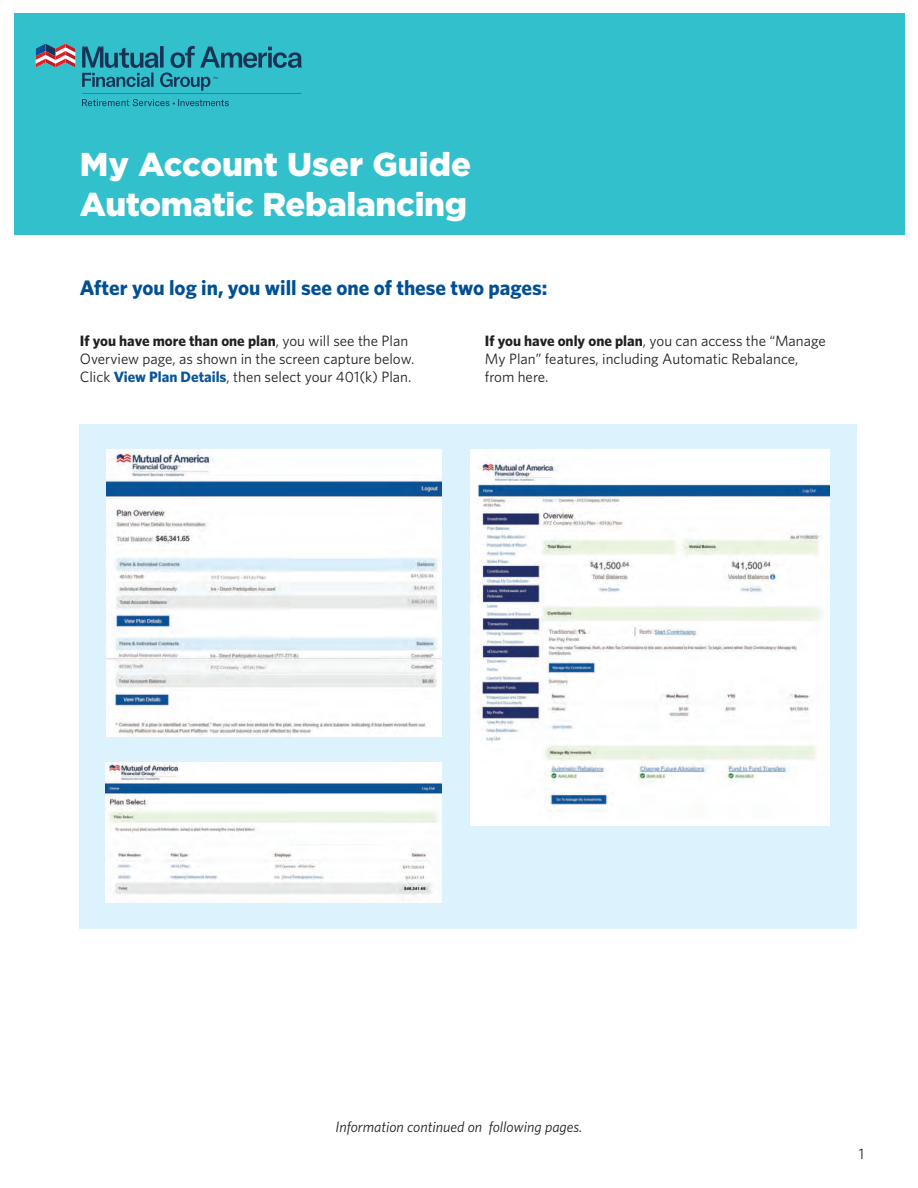
<style>
.page{position:relative;width:918px;height:1188px;background:#fff}
.page>*{position:absolute;margin:0;border:0;box-sizing:border-box;transform-origin:0 0}
.t1{font:900 33px/39.6px "Gotham";letter-spacing:-.01em;color:#fff}
.t2{font:700 21px "Whitney";color:#015093}
.t3{font:15px/18px "Whitney";color:#231f20}
.t4{font:italic 15px "Whitney";color:#231f20}
.s1{font-weight:700}
.s2{font-weight:700;color:#0b549a}
</style>
<div class="page">
<div style="left:14px;top:14px;width:891px;height:221px;background:#31c0cc"></div>
<svg style="left:82px;top:46px;width:220px;height:60px"></svg>
<svg style="left:36px;top:43px;width:39px;height:25px"></svg>
<div style="left:80px;top:424px;width:777px;height:505px;background:#dcf2fc"></div>
<img style="left:105px;top:762px;width:336px;height:140px">
<img style="left:471px;top:450px;width:358px;height:376px">
<img style="left:106px;top:450px;width:335px;height:286px">
<h1 class="t1" style="left:80px;top:145px;width:393px">My Account User Guide<br>Automatic Rebalancing</h1>
<h2 class="t2" style="left:80px;top:274px;width:469px">After you log in, you will see one of these two pages:</h2>
<p class="t3" style="left:80px;top:331px;width:336px"><span class="s1">If you have more than one plan</span>, you will see the Plan<br>Overview page, as shown in the screen capture below.<br>Click <span class="s2">View Plan Details</span>, then select your 401(k) Plan.</p>
<p class="t3" style="left:485px;top:331px;width:342px"><span class="s1">If you have only one plan</span>, you can access the “Manage<br>My Plan” features, including Automatic Rebalance, from here.</p>
<p class="t4" style="left:336px;top:1117px;width:248px">Information continued on following pages.</p>
<p class="t3" style="left:859px;top:1144px;width:7px">1</p>
</div>
